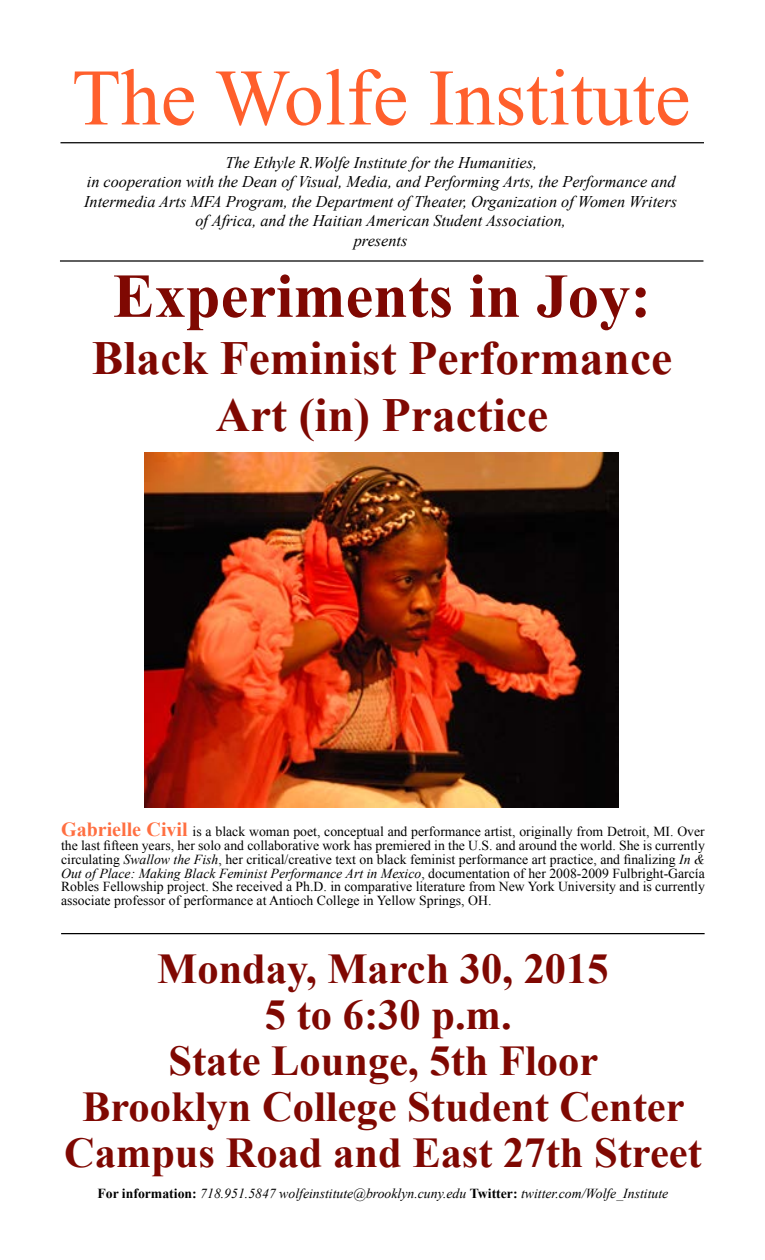
<style>
.page{position:relative;width:765px;height:1260px;background:#fff}
.page>*{position:absolute;margin:0;border:0;box-sizing:border-box;transform-origin:0 0}
.t1{font:80px "Times New Roman";color:#ff5f2c}
.t2{font:700 62.5px "Times New Roman";color:#7f0802}
.t3{font:700 47.5px/57px "Times New Roman";color:#7f0802;text-align:center}
.t4{font:700 42.5px/46px "Times New Roman";color:#7f0802;text-align:center}
.t5{font:italic 16.25px/19.5px "Times New Roman";color:#000;text-align:center}
.t6{font:13.75px/13.8px "Times New Roman";color:#000;text-align:justify}
.t7{font:italic 13.75px "Times New Roman";color:#000}
.s1{font-weight:700;font-size:20px;color:#ff6f41}
.s2{font-style:italic}
.s3{font-weight:700;font-style:normal}
</style>
<div class="page">
<hr style="left:60px;top:142px;width:644px;height:1px;background:#000">
<hr style="left:61px;top:933px;width:644px;height:1px;background:#000">
<hr style="left:60px;top:260px;width:643px;height:2px;background:#000">
<img style="left:145px;top:453px;width:473px;height:354px">
<h1 class="t1" style="left:72px;top:44px;width:620px">The Wolfe Institute</h1>
<p class="t5" style="left:84px;top:152px;width:594px">The Ethyle R.Wolfe Institute for the Humanities,<br>in cooperation with the Dean of Visual, Media, and Performing Arts, the Performance and Intermedia Arts MFA Program, the Department of Theater, Organization of Women Writers of Africa, and the Haitian American Student Association,<br>presents</p>
<h2 class="t2" style="left:113px;top:253px;width:540px">Experiments in Joy:</h2>
<h3 class="t3" style="left:92px;top:328px;width:582px">Black Feminist Performance<br>Art (in) Practice</h3>
<p class="t6" style="left:61px;top:825px;width:645px"><span class="s1">Gabrielle Civil</span> is a black woman poet, conceptual and performance artist, originally from Detroit, MI. Over the last fifteen years, her solo and collaborative work has premiered in the U.S. and around the world. She is currently circulating <span class="s2">Swallow the Fish</span>, her critical/creative text on black feminist performance art practice, and finalizing <span class="s2">In &amp; Out of Place: Making Black Feminist Performance Art in Mexico</span>, documentation of her 2008-2009 Fulbright-García Robles Fellowship project. She received a Ph.D. in comparative literature from New York University and is currently associate professor of performance at Antioch College in Yellow Springs, OH.</p>
<h3 class="t4" style="left:64px;top:945px;width:639px">Monday, March 30, 2015<br>5 to 6:30 p.m.<br>State Lounge, 5th Floor<br>Brooklyn College Student Center<br>Campus Road and East 27th Street</h3>
<p class="t7" style="left:97px;top:1184px;width:572px"><span class="s3">For information:</span> 718.951.5847 wolfeinstitute@brooklyn.cuny.edu <span class="s3">Twitter:</span> twitter.com/Wolfe_Institute</p>
</div>
